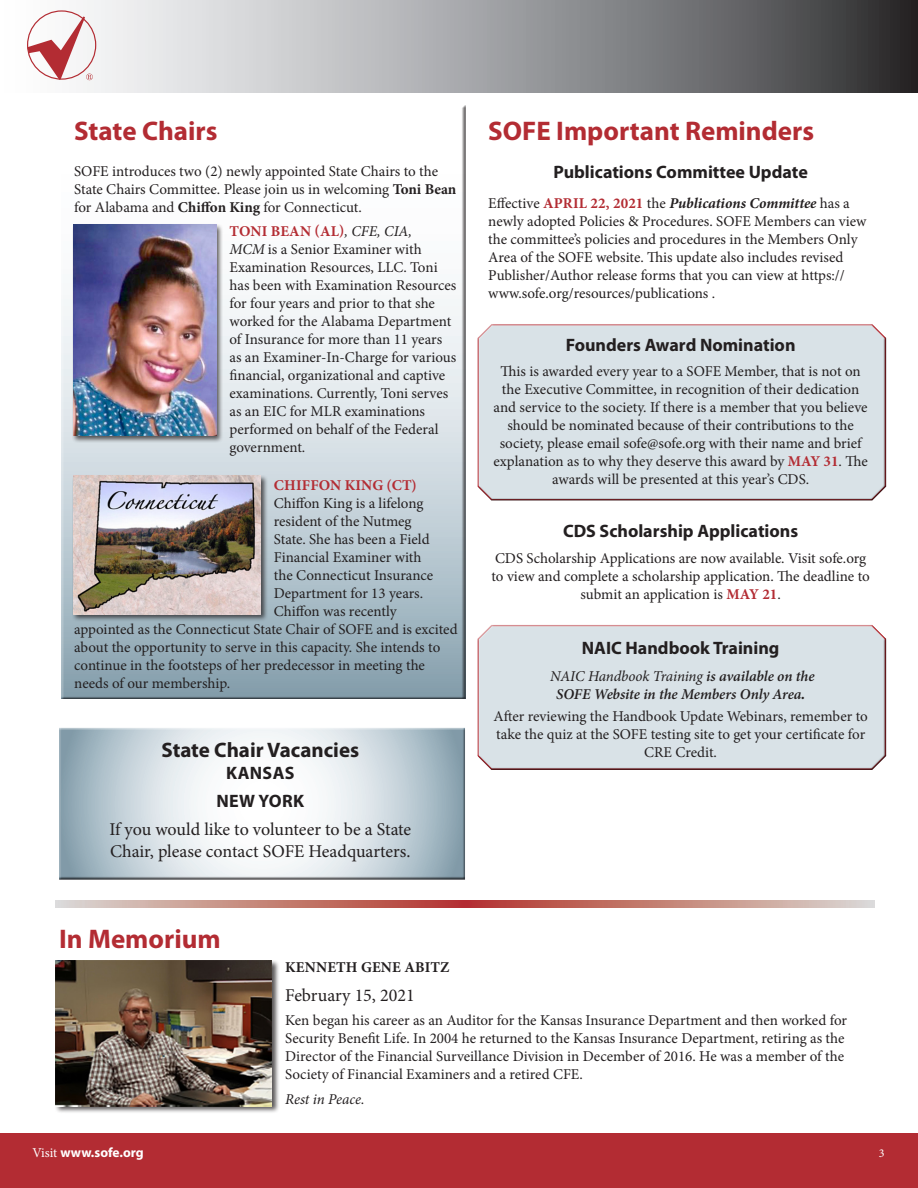
<style>
.page{position:relative;width:918px;height:1188px;background:#fff}
.page>*{position:absolute;margin:0;border:0;box-sizing:border-box;transform-origin:0 0}
.Headline{font:700 27px "Myriad Pro";color:#b32c33}
.Body_text_No_Indent{font:700 27px "Myriad Pro";color:#b32c33}
.Headline-2{font:700 21px "Myriad Pro";color:#231f20}
.Body_text_No_Indent-2{font:18px/21.6px "Minion Pro";color:#231f20}
.Subhead_1{font:700 18px "Myriad Pro";color:#231f20}
.Subhead_1-2{font:700 18px "Myriad";color:#231f20}
.Headline-3{font:700 18px "Myriad Pro";color:#231f20}
.Body_text_No_Indent-3{font:700 18px "Myriad Pro";letter-spacing:.02em;color:#231f20}
.Body_text_No_Indent-4{font:15px/18px "Minion Pro";color:#231f20}
.Body_text_No_Indent-5{font:italic 15px "Minion Pro";letter-spacing:-.015em;color:#231f20}
.Body_text_No_Indent-6{font:italic 600 15px "Minion Pro";letter-spacing:-.01em;color:#231f20}
.Body_text_No_Indent-7{font:700 15px "Minion Pro";letter-spacing:.01em;color:#231f20}
.Body_text_No_Indent-8{font:700 15px "Minion Pro";letter-spacing:.01em;color:#b32c33}
.t1{font:700 13.5px "Myriad Pro";color:#fff}
.t2{font:12px "Minion Pro";color:#fff}
.s1{font-weight:700}
.s2{font-weight:700;color:#b32c33}
.s3{font-style:italic}
.s4{font-weight:700;font-style:italic}
.s5{font-weight:600}
.s6{font-family:"Myriad Pro"}
.s7{font-family:"Minion Pro";font-weight:400}
</style>
<div class="page">
<div style="left:0;top:1133px;width:918px;height:55px;background:#b32c33"></div>
<svg style="left:27px;top:0;width:891px;height:93px;background:#9b9b9e"></svg>
<svg style="left:28px;top:16px;width:65px;height:64px"></svg>
<div style="left:57px;top:726px;width:409px;height:155px;background:#231f20;opacity:.75"></div>
<div style="left:475px;top:622px;width:413px;height:136px;background:#fff;opacity:.75"></div>
<div style="left:475px;top:637px;width:413px;height:134px;background:#d9e2e7"></div>
<div style="left:59px;top:104px;width:406px;height:595px;background:#231f20;opacity:.75"></div>
<div style="left:475px;top:322px;width:413px;height:166px;background:#fff;opacity:.75"></div>
<div style="left:475px;top:336px;width:413px;height:166px;background:#d9e2e7"></div>
<svg style="left:56px;top:900px;width:818px;height:7px;background:#c5857c"></svg>
<div style="left:72px;top:224px;width:152px;height:219px;background:#231f20;opacity:.75"></div>
<img style="left:73px;top:225px;width:143px;height:210px">
<div style="left:72px;top:475px;width:196px;height:147px;background:#231f20;opacity:.75"></div>
<img style="left:73px;top:476px;width:187px;height:138px">
<div style="left:55px;top:960px;width:224px;height:154px;background:#231f20;opacity:.75"></div>
<img style="left:56px;top:961px;width:216px;height:145px">
<p class="Headline" style="left:74px;top:113px;width:145px">State Chairs</p>
<p class="Body_text_No_Indent-4" style="left:74px;top:162px;width:384px">SOFE introduces two (2) newly appointed State Chairs to the<br>State Chairs Committee. Please join us in welcoming <span class="s1">Toni Bean </span>for Alabama and <span class="s1">Chiffon King</span> for Connecticut.</p>
<p class="Body_text_No_Indent-4" style="left:230px;top:223px;width:228px"><span class="s2">TONI BEAN (AL)</span><span class="s3">, CFE, CIA,<br>MCM</span> is a Senior Examiner with<br>Examination Resources, LLC. Toni has been with Examination Resources for four years and prior to that she worked for the Alabama Department of Insurance for more than 11 years as an Examiner-In-Charge for various financial, organizational and captive examinations. Currently, Toni serves as an EIC for MLR examinations performed on behalf of the Federal government.</p>
<p class="Body_text_No_Indent-8" style="left:274px;top:475px;width:145px">CHIFFON KING (CT)</p>
<p class="Body_text_No_Indent-4" style="left:274px;top:494px;width:151px">Chiffon King is a lifelong</p>
<p class="Body_text_No_Indent-4" style="left:274px;top:512px;width:139px">resident of the Nutmeg</p>
<p class="Body_text_No_Indent-4" style="left:274px;top:530px;width:157px">State. She has been a Field</p>
<p class="Body_text_No_Indent-4" style="left:274px;top:548px;width:149px">Financial Examiner with</p>
<p class="Body_text_No_Indent-4" style="left:274px;top:566px;width:161px">the Connecticut Insurance</p>
<p class="Body_text_No_Indent-4" style="left:274px;top:584px;width:151px">Department for 13 years.</p>
<p class="Body_text_No_Indent-4" style="left:274px;top:602px;width:124px">Chiffon was recently</p>
<p class="Body_text_No_Indent-4" style="left:74px;top:620px;width:385px">appointed as the Connecticut State Chair of SOFE and is excited</p>
<p class="Body_text_No_Indent-4" style="left:74px;top:638px;width:368px">about the opportunity to serve in this capacity. She intends to</p>
<p class="Body_text_No_Indent-4" style="left:74px;top:656px;width:352px">continue in the footsteps of her predecessor in meeting the</p>
<p class="Body_text_No_Indent-4" style="left:74px;top:674px;width:158px">needs of our membership.</p>
<p class="Headline-2" style="left:161px;top:736px;width:199px">State Chair Vacancies</p>
<p class="Body_text_No_Indent-3" style="left:226px;top:761px;width:70px">KANSAS</p>
<p class="Body_text_No_Indent-3" style="left:216px;top:789px;width:89px">NEW YORK</p>
<p class="Body_text_No_Indent-2" style="left:109px;top:819px;width:303px">If you would like to volunteer to be a State<br>Chair, please contact SOFE Headquarters.</p>
<p class="Body_text_No_Indent" style="left:59px;top:921px;width:163px">In Memorium</p>
<p class="Headline" style="left:488px;top:113px;width:327px">SOFE Important Reminders</p>
<p class="Subhead_1" style="left:553px;top:160px;width:256px">Publications Committee Update</p>
<p class="Body_text_No_Indent-4" style="left:488px;top:194px;width:380px">Effective <span class="s2">APRIL 22, 2021</span> the <span class="s4">Publications Committee</span> has a newly adopted Policies &amp; Procedures. SOFE Members can view the committee’s policies and procedures in the Members Only Area of the SOFE website. This update also includes revised Publisher/Author release forms that you can view at https:// www.sofe.org/resources/publications .</p>
<p class="Subhead_1" style="left:566px;top:333px;width:231px">Founders Award Nomination</p>
<p class="Body_text_No_Indent-4" style="left:494px;top:363px;width:376px;text-align:center">This is awarded every year to a SOFE Member, that is not on the Executive Committee, in recognition of their dedication and service to the society. If there is a member that you believe should be nominated because of their contributions to the society, please email sofe@sofe.org with their name and brief explanation as to why they deserve this award by <span class="s2">MAY 31</span>. The awards will be presented at this year’s CDS.</p>
<p class="Subhead_1-2" style="left:563px;top:522px;width:237px">CDS Scholarship Applications</p>
<p class="Body_text_No_Indent-4" style="left:491px;top:549px;width:380px;text-align:center">CDS Scholarship Applications are now available. Visit sofe.org to view and complete a scholarship application. The deadline to submit an application is <span class="s2">MAY 21</span>.</p>
<p class="Headline-3" style="left:582px;top:636px;width:199px">NAIC Handbook Training</p>
<p class="Body_text_No_Indent-5" style="left:550px;top:666px;width:266px">NAIC Handbook Training <span class="s5">is available on the</span></p>
<p class="Body_text_No_Indent-6" style="left:556px;top:683px;width:250px">SOFE Website in the Members Only Area<span class="s6">.</span></p>
<p class="Body_text_No_Indent-4" style="left:493px;top:707px;width:376px;text-align:center">After reviewing the Handbook Update Webinars, remember to take the quiz at the SOFE testing site to get your certificate for<br>CRE Credit.</p>
<p class="Body_text_No_Indent-7" style="left:285px;top:957px;width:166px">KENNETH GENE ABITZ</p>
<p class="Body_text_No_Indent-2" style="left:285px;top:984px;width:131px">February 15, 2021</p>
<p class="Body_text_No_Indent-4" style="left:285px;top:1012px;width:563px">Ken began his career as an Auditor for the Kansas Insurance Department and then worked for Security Benefit Life. In 2004 he returned to the Kansas Insurance Department, retiring as the Director of the Financial Surveillance Division in December of 2016. He was a member of the Society of Financial Examiners and a retired CFE.</p>
<p class="Body_text_No_Indent-5" style="left:285px;top:1089px;width:81px">Rest in Peace.</p>
<p class="t1" style="left:32px;top:1144px;width:113px"><span class="s7">Visit</span> www.sofe.org</p>
<p class="t2" style="left:879px;top:1145px;width:7px">3</p>
</div>
